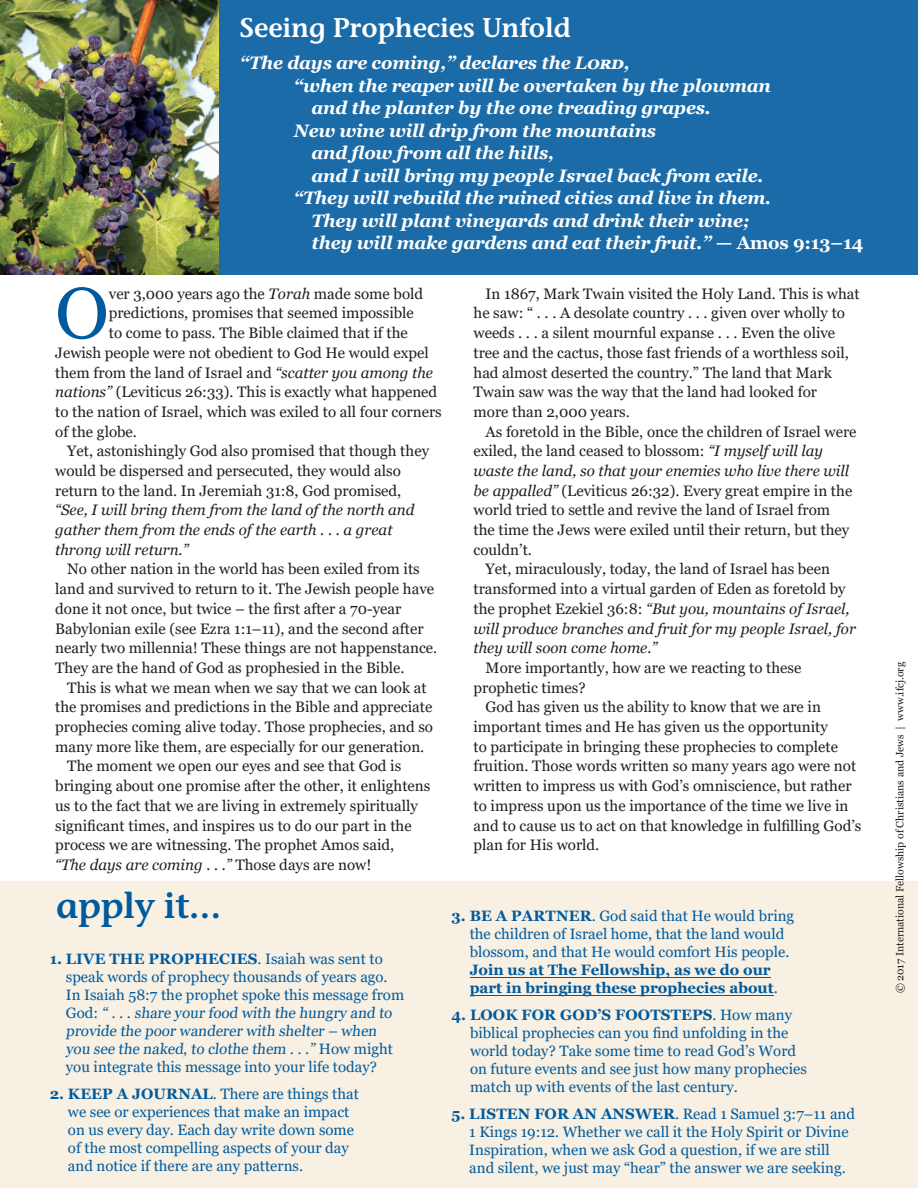
<style>
.page{position:relative;width:918px;height:1188px;background:#fff}
.page>*{position:absolute;margin:0;border:0;box-sizing:border-box;transform-origin:0 0}
.Text_first_par_with{font:72px "Georgia";color:#005b9e}
.Sidebar_List_Large_H{font:600 36px "Stone Informal ITC Pro";letter-spacing:-.01em;color:#005b9e}
.Story_Title_2{font:600 27px "Stone Informal ITC Pro";color:#fff}
.Story_Scriptural_Tex{font:italic 700 18px "Georgia";letter-spacing:-.01em;color:#fff}
.Text{font:15.15px/19.6px "Georgia";color:#231f20}
.Text_first_par_with-2{font:15.15px "Georgia";color:#231f20}
.Apply_It__List_Text{font:15px/18px "Georgia";color:#005b9e}
.Sidebar_Head{font:10.5px "Georgia";color:#231f20}
.s1{font-style:normal}
.s2{font-style:italic}
.s3{font-weight:700}
</style>
<div class="page">
<div style="left:0;top:881px;width:918px;height:307px;background:#f8f0e3"></div>
<div style="left:0;top:0;width:918px;height:274px;background:#1a6ba8"></div>
<img style="left:0;top:0;width:218px;height:274px">
<hr style="left:470px;top:995px;width:304px;height:1px;background:#005b9e">
<hr style="left:470px;top:977px;width:301px;height:1px;background:#005b9e">
<p class="Story_Title_2" style="left:239px;top:11px;width:333px">Seeing Prophecies Unfold</p>
<p class="Story_Scriptural_Tex" style="left:240px;top:52px;width:391px">“The days are coming,” declares the Lord,</p>
<p class="Story_Scriptural_Tex" style="left:294px;top:74px;width:479px">“when the reaper will be overtaken by the plowman</p>
<p class="Story_Scriptural_Tex" style="left:311px;top:97px;width:401px">and the planter by the one treading grapes.</p>
<p class="Story_Scriptural_Tex" style="left:294px;top:119px;width:364px">New wine will drip from the mountains</p>
<p class="Story_Scriptural_Tex" style="left:311px;top:142px;width:244px">and flow from all the hills,</p>
<p class="Story_Scriptural_Tex" style="left:311px;top:164px;width:454px">and I will bring my people Israel back from exile.</p>
<p class="Story_Scriptural_Tex" style="left:294px;top:187px;width:479px">“They will rebuild the ruined cities and live in them.</p>
<p class="Story_Scriptural_Tex" style="left:311px;top:209px;width:439px">They will plant vineyards and drink their wine;</p>
<p class="Story_Scriptural_Tex" style="left:311px;top:232px;width:553px">they will make gardens and eat their fruit.” <span class="s1">— Amos 9:13–14</span></p>
<p class="Text_first_par_with" style="left:55px;top:270px;width:55px">O</p>
<p class="Text_first_par_with-2" style="left:109px;top:284px;width:316px">ver 3,000 years ago the <span class="s2">Torah</span> made some bold</p>
<p class="Text_first_par_with-2" style="left:109px;top:304px;width:307px">predictions, promises that seemed impossible</p>
<p class="Text_first_par_with-2" style="left:109px;top:324px;width:301px">to come to pass. The Bible claimed that if the</p>
<p class="Text_first_par_with-2" style="left:55px;top:343px;width:375px">Jewish people were not obedient to God He would expel</p>
<p class="Text_first_par_with-2" style="left:55px;top:363px;width:379px">them from the land of Israel and <span class="s2">“scatter you among the</span></p>
<p class="Text_first_par_with-2" style="left:55px;top:383px;width:384px"><span class="s2">nations”</span> (Leviticus 26:33). This is exactly what happened</p>
<p class="Text_first_par_with-2" style="left:55px;top:403px;width:388px">to the nation of Israel, which was exiled to all four corners</p>
<p class="Text_first_par_with-2" style="left:55px;top:422px;width:83px">of the globe.</p>
<p class="Text" style="left:55px;top:442px;width:375px;text-indent:12px">Yet, astonishingly God also promised that though they would be dispersed and persecuted, they would also return to the land. In Jeremiah 31:8, God promised, <span class="s2">“See, I will bring them from the land of the north and gather them from the ends of the earth . . . a great throng will return.”</span></p>
<p class="Text" style="left:55px;top:560px;width:384px;text-indent:12px">No other nation in the world has been exiled from its land and survived to return to it. The Jewish people have done it not once, but twice – the first after a 70-year Babylonian exile (see Ezra 1:1–11), and the second after nearly two millennia! These things are not happenstance.<br>They are the hand of God as prophesied in the Bible.</p>
<p class="Text" style="left:55px;top:678px;width:379px;text-align:center">This is what we mean when we say that we can look at the promises and predictions in the Bible and appreciate prophecies coming alive today. Those prophecies, and so many more like them, are especially for our generation.</p>
<p class="Text" style="left:55px;top:757px;width:377px;text-indent:12px">The moment we open our eyes and see that God is bringing about one promise after the other, it enlightens us to the fact that we are living in extremely spiritually significant times, and inspires us to do our part in the process we are witnessing. The prophet Amos said,<br><span class="s2">“The days are coming . . .”</span> Those days are now!</p>
<p class="Sidebar_List_Large_H" style="left:56px;top:883px;width:167px">apply it…</p>
<p class="Apply_It__List_Text" style="left:66px;top:950px;width:340px;text-indent:-16px"><span class="s3">1. LIVE THE PROPHECIES</span>. Isaiah was sent to speak words of prophecy thousands of years ago.<br>In Isaiah 58:7 the prophet spoke this message from God: “ . . . share your food with the hungry and to provide the poor wanderer with shelter – when you see the naked, to clothe them . . .” How might you integrate this message into your life today?</p>
<p class="Apply_It__List_Text" style="left:68px;top:1085px;width:292px;text-indent:-18px"><span class="s3">2. KEEP A JOURNAL</span>. There are things that we see or experiences that make an impact on us every day. Each day write down some of the most compelling aspects of your day and notice if there are any patterns.</p>
<p class="Text" style="left:474px;top:284px;width:388px;text-indent:12px">In 1867, Mark Twain visited the Holy Land. This is what he saw: “ . . . A desolate country . . . given over wholly to weeds . . . a silent mournful expanse . . . Even the olive tree and the cactus, those fast friends of a worthless soil, had almost deserted the country.” The land that Mark Twain saw was the way that the land had looked for<br>more than 2,000 years.</p>
<p class="Text" style="left:474px;top:422px;width:385px;text-indent:12px">As foretold in the Bible, once the children of Israel were exiled, the land ceased to blossom: <span class="s2">“I myself will lay waste the land, so that your enemies who live there will be appalled”</span> (Leviticus 26:32). Every great empire in the world tried to settle and revive the land of Israel from<br>the time the Jews were exiled until their return, but they couldn’t.</p>
<p class="Text" style="left:474px;top:560px;width:384px;text-indent:12px">Yet, miraculously, today, the land of Israel has been transformed into a virtual garden of Eden as foretold by the prophet Ezekiel 36:8: <span class="s2">“But you, mountains of Israel, will produce branches and fruit for my people Israel, for they will soon come home.”</span></p>
<p class="Text" style="left:474px;top:658px;width:329px;text-indent:12px">More importantly, how are we reacting to these prophetic times?</p>
<p class="Text" style="left:474px;top:698px;width:389px;text-indent:12px">God has given us the ability to know that we are in important times and He has given us the opportunity<br>to participate in bringing these prophecies to complete fruition. Those words written so many years ago were not written to impress us with God’s omniscience, but rather to impress upon us the importance of the time we live in and to cause us to act on that knowledge in fulfilling God’s plan for His world.</p>
<p class="Apply_It__List_Text" style="left:470px;top:907px;width:326px;text-indent:-18px"><span class="s3">3. BE A PARTNER</span>. God said that He would bring the children of Israel home, that the land would blossom, and that He would comfort His people.<br><span class="s3">Join us at The Fellowship, as we do our part in bringing these prophecies about</span>.</p>
<p class="Apply_It__List_Text" style="left:470px;top:1006px;width:338px;text-indent:-19px"><span class="s3">4. LOOK FOR GOD’S FOOTSTEPS</span>. How many biblical prophecies can you find unfolding in the world today? Take some time to read God’s Word on future events and see just how many prophecies match up with events of the last century.</p>
<p class="Apply_It__List_Text" style="left:469px;top:1105px;width:387px;text-indent:-18px"><span class="s3">5. LISTEN FOR AN ANSWER</span>. Read 1 Samuel 3:7–11 and 1 Kings 19:12. Whether we call it the Holy Spirit or Divine Inspiration, when we ask God a question, if we are still and silent, we just may “hear” the answer we are seeking.</p>
<p class="Sidebar_Head" style="left:893px;top:993px;width:333px;rotate:-90deg">© 2017 International Fellowship of Christians and Jews | www.ifcj.org</p>
</div>
